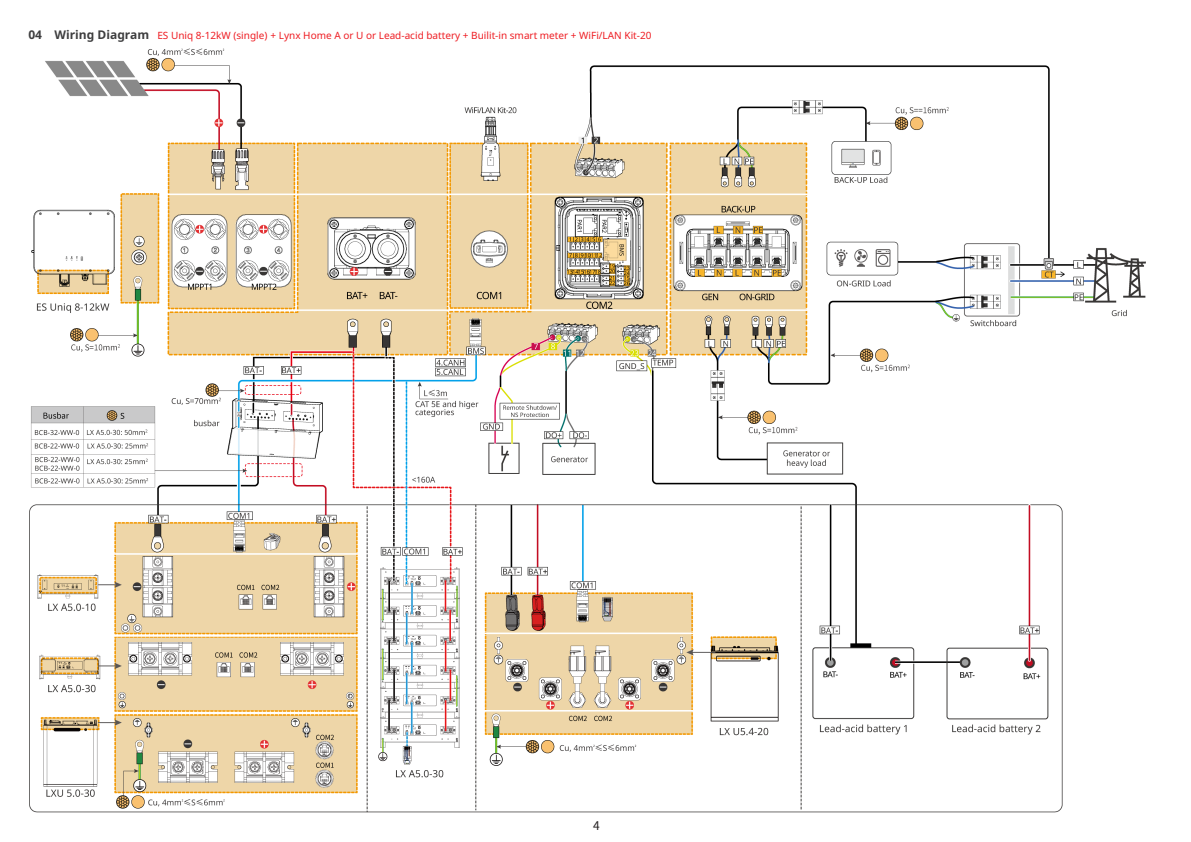
<style>
.page{position:relative;width:1191px;height:842px;background:#fff}
.page>*{position:absolute;margin:0;border:0;box-sizing:border-box;transform-origin:0 0}
.一级标题{font:700 12px "Noto Sans";color:#3e3e3f}
.t1{font:12px "Source Han Sans CN";color:#231f20}
.一级标题-2{font:10px "Noto Sans";color:#ee1d23}
</style>
<div class="page">
<img style="left:29px;top:48px;width:1116px;height:765px">
<p class="一级标题" style="left:28px;top:26px;width:122px">04 Wiring Diagram</p>
<p class="一级标题-2" style="left:157px;top:29px;width:495px">ES Uniq 8-12kW (single) + Lynx Home A or U or Lead-acid battery + Builit-in smart meter + WiFi/LAN Kit-20</p>
<p class="t1" style="left:593px;top:819px;width:8px">4</p>
</div>
